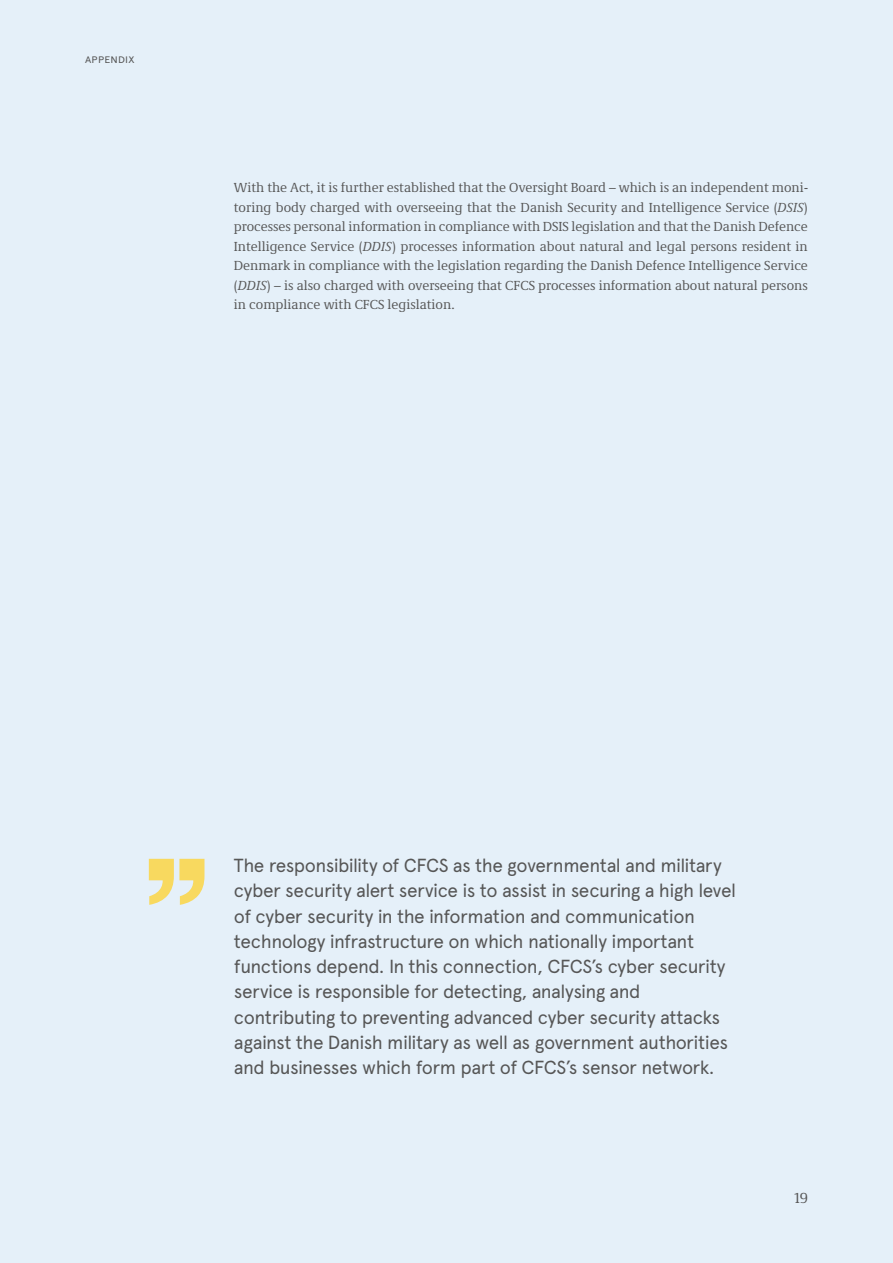
<style>
.page{position:relative;width:893px;height:1263px;background:#e5f0f9}
.page>*{position:absolute;margin:0;border:0;box-sizing:border-box;transform-origin:0 0}
.t1{font:18.9px/25.2px "Apercu 2";letter-spacing:-.025em;color:#565656}
.t2{font:15px "Demos Next Pro Regular 2";color:#565656}
.t3{font:13.5px/19.5px "Demos Next Pro";color:#565656;text-align:justify}
.t4{font:9.45px "Apercu 2";letter-spacing:.03em;color:#565656;scale:1.11 1}
.s1{font-style:italic}
</style>
<div class="page">
<svg style="left:149px;top:859px;width:55px;height:46px"></svg>
<p class="t4" style="left:85px;top:54px;width:46px">APPENDIX</p>
<p class="t3" style="left:234px;top:177px;width:576px">With the Act, it is further established that the Oversight Board – which is an independent moni&shy;toring body charged with overseeing that the Danish Security and Intelligence Service (<span class="s1">DSIS</span>) processes personal information in compliance with DSIS legislation and that the Danish Defence Intelligence Service (<span class="s1">DDIS</span>) processes information about natural and legal persons resident in Denmark in compliance with the legislation regarding the Danish Defence Intelligence Service (<span class="s1">DDIS</span>) – is also charged with overseeing that CFCS processes information about natural persons in compliance with CFCS legislation.</p>
<p class="t1" style="left:234px;top:853px;width:504px">The responsibility of CFCS as the governmental and military cyber security alert service is to assist in securing a high level of cyber security in the information and communication technology infrastructure on which nationally important functions depend. In this connection, CFCS’s cyber security service is responsible for detecting, analysing and contributing to preventing advanced cyber security attacks against the Danish military as well as government authorities and businesses which form part of CFCS’s sensor network.</p>
<p class="t2" style="left:794px;top:1188px;width:15px">19</p>
</div>
